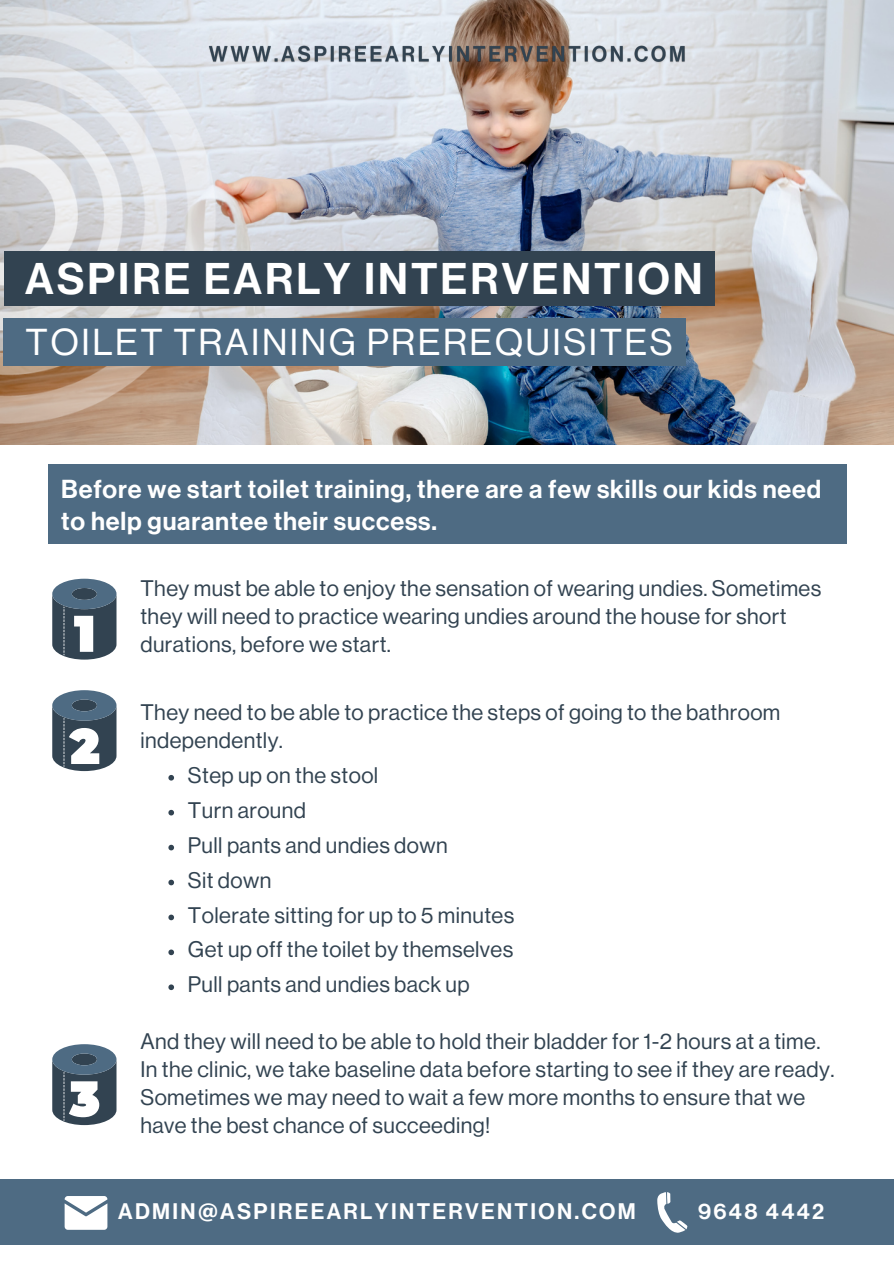
<style>
.page{position:relative;width:894px;height:1264px;background:#fff}
.page>*{position:absolute;margin:0;border:0;box-sizing:border-box;transform-origin:0 0}
.t1{font:43.5px "Neue Haas Display Mediu";letter-spacing:.07em;color:#fff}
.t2{font:36.6px "Neue Haas Display";letter-spacing:.07em;color:#fff}
.t3{font:25.5px/32.7px "Neue Haas Display Mediu";letter-spacing:.03em;color:#fff}
.t4{font:22.05px/35px "Neue Haas Display";letter-spacing:.02em;color:#324351}
.t5{font:22.05px "Neue Haas Display Mediu";letter-spacing:.105em;color:#fff}
</style>
<div class="page">
<img style="left:223px;top:0;width:670px;height:445px">
<img style="left:0;top:0;width:223px;height:445px">
<div style="left:48px;top:464px;width:797px;height:80px;background:#4e6b83"></div>
<div style="left:4px;top:251px;width:710px;height:54px;background:#324351"></div>
<div style="left:3px;top:317px;width:682px;height:48px;background:#4e6b83"></div>
<svg style="left:52px;top:578px;width:64px;height:81px"></svg>
<svg style="left:52px;top:690px;width:64px;height:81px"></svg>
<svg style="left:52px;top:1044px;width:64px;height:81px"></svg>
<div style="left:0;top:1179px;width:893px;height:65px;background:#4e6b83"></div>
<svg style="left:65px;top:1196px;width:42px;height:33px"></svg>
<svg style="left:657px;top:1192px;width:30px;height:41px"></svg>
<svg style="left:168px;top:775px;width:6px;height:5px"></svg>
<svg style="left:168px;top:809px;width:6px;height:6px"></svg>
<svg style="left:168px;top:844px;width:6px;height:6px"></svg>
<svg style="left:168px;top:879px;width:6px;height:6px"></svg>
<svg style="left:168px;top:914px;width:6px;height:6px"></svg>
<svg style="left:168px;top:949px;width:6px;height:6px"></svg>
<svg style="left:168px;top:984px;width:6px;height:6px"></svg>
<img style="left:205px;top:42px;width:487px;height:28px">
<h1 class="t1" style="left:25px;top:258px;width:678px">ASPIRE EARLY INTERVENTION</h1>
<h2 class="t2" style="left:26px;top:325px;width:648px">TOILET TRAINING PREREQUISITES</h2>
<p class="t3" style="left:61px;top:473px;width:761px">Before we start toilet training, there are a few skills our kids need to help guarantee their success.</p>
<p class="t4" style="left:140px;top:575px;width:682px;line-height:28px">They must be able to enjoy the sensation of wearing undies. Sometimes they will need to practice wearing undies around the house for short durations, before we start.</p>
<p class="t4" style="left:140px;top:699px;width:641px;line-height:28.2px">They need to be able to practice the steps of going to the bathroom independently.</p>
<p class="t4" style="left:188px;top:758px;width:328px">Step up on the stool<br>Turn around<br>Pull pants and undies down<br>Sit down<br>Tolerate sitting for up to 5 minutes<br>Get up off the toilet by themselves<br>Pull pants and undies back up</p>
<p class="t4" style="left:140px;top:1027px;width:695px;line-height:28.2px">And they will need to be able to hold their bladder for 1-2 hours at a time.<br>In the clinic, we take baseline data before starting to see if they are ready.<br>Sometimes we may need to wait a few more months to ensure that we have the best chance of succeeding!</p>
<p class="t5" style="left:118px;top:1201px;width:519px">ADMIN@ASPIREEARLYINTERVENTION.COM</p>
<p class="t5" style="left:697px;top:1200px;width:128px">9648 4442</p>
</div>
